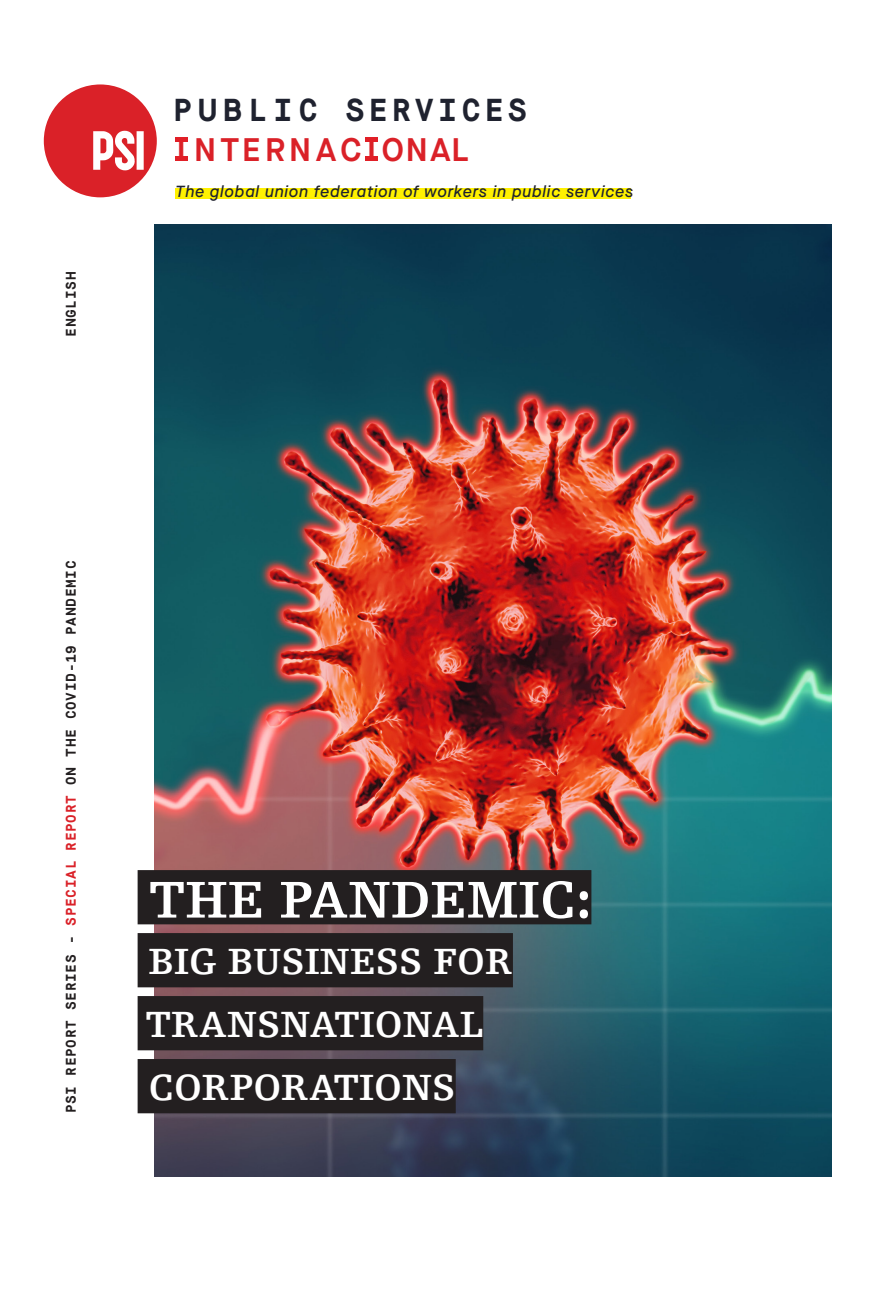
<style>
.page{position:relative;width:891px;height:1304px;background:#fff}
.page>*{position:absolute;margin:0;border:0;box-sizing:border-box;transform-origin:0 0}
.t1{font:700 54.6px "Egyptienne FLT Std";color:#fff}
.t2{font:700 38.6px "Egyptienne FLT Std";color:#fff}
.Anexo_Subtitulo{font:600 32.6px "Maison Neue";letter-spacing:.13em;color:#da2128}
.Anexo_Subtitulo-2{font:700 31.8px "Maison Mono";letter-spacing:.11em;color:#1f222f}
.Anexo_Subtitulo-3{font:italic 500 16.2px "Maison Neue";letter-spacing:.05em;color:#1f222f}
.Anexo_Subtitulo-4{font:700 14px "Maison Mono";letter-spacing:.05em;color:#231f20}
.s1{color:#da2128}
</style>
<div class="page">
<img style="left:154px;top:225px;width:677px;height:951px">
<div style="left:137px;top:870px;width:454px;height:54px;background:#231f20"></div>
<div style="left:137px;top:933px;width:375px;height:54px;background:#231f20"></div>
<div style="left:137px;top:996px;width:346px;height:54px;background:#231f20"></div>
<div style="left:137px;top:1059px;width:318px;height:54px;background:#231f20"></div>
<svg style="left:44px;top:84px;width:113px;height:113px"></svg>
<div style="left:175px;top:188px;width:455px;height:11px;background:#fff101"></div>
<svg style="left:175px;top:138px;width:13px;height:4px"></svg>
<svg style="left:175px;top:157px;width:13px;height:4px"></svg>
<svg style="left:365px;top:138px;width:13px;height:4px"></svg>
<svg style="left:365px;top:157px;width:13px;height:4px"></svg>
<p class="Anexo_Subtitulo-4" style="left:62px;top:337px;width:66px;rotate:-90deg">ENGLISH</p>
<p class="Anexo_Subtitulo-2" style="left:173px;top:90px;width:355px">PUBLIC SERVICES</p>
<p class="Anexo_Subtitulo" style="left:177px;top:127px;width:293px">I NTERNACIONAL</p>
<p class="Anexo_Subtitulo-3" style="left:175px;top:181px;width:459px">The global union federation of workers in public services</p>
<p class="Anexo_Subtitulo-4" style="left:62px;top:1113px;width:554px;rotate:-90deg">PSI REPORT SERIES - <span class="s1">SPECIAL REPORT</span> ON THE COVID-19 PANDEMIC</p>
<p class="t1" style="left:149px;top:870px;width:444px">THE PANDEMIC:</p>
<p class="t2" style="left:148px;top:940px;width:366px">BIG BUSINESS FOR</p>
<p class="t2" style="left:145px;top:1003px;width:339px">TRANSNATIONAL</p>
<p class="t2" style="left:148px;top:1066px;width:309px">CORPORATIONS</p>
</div>
